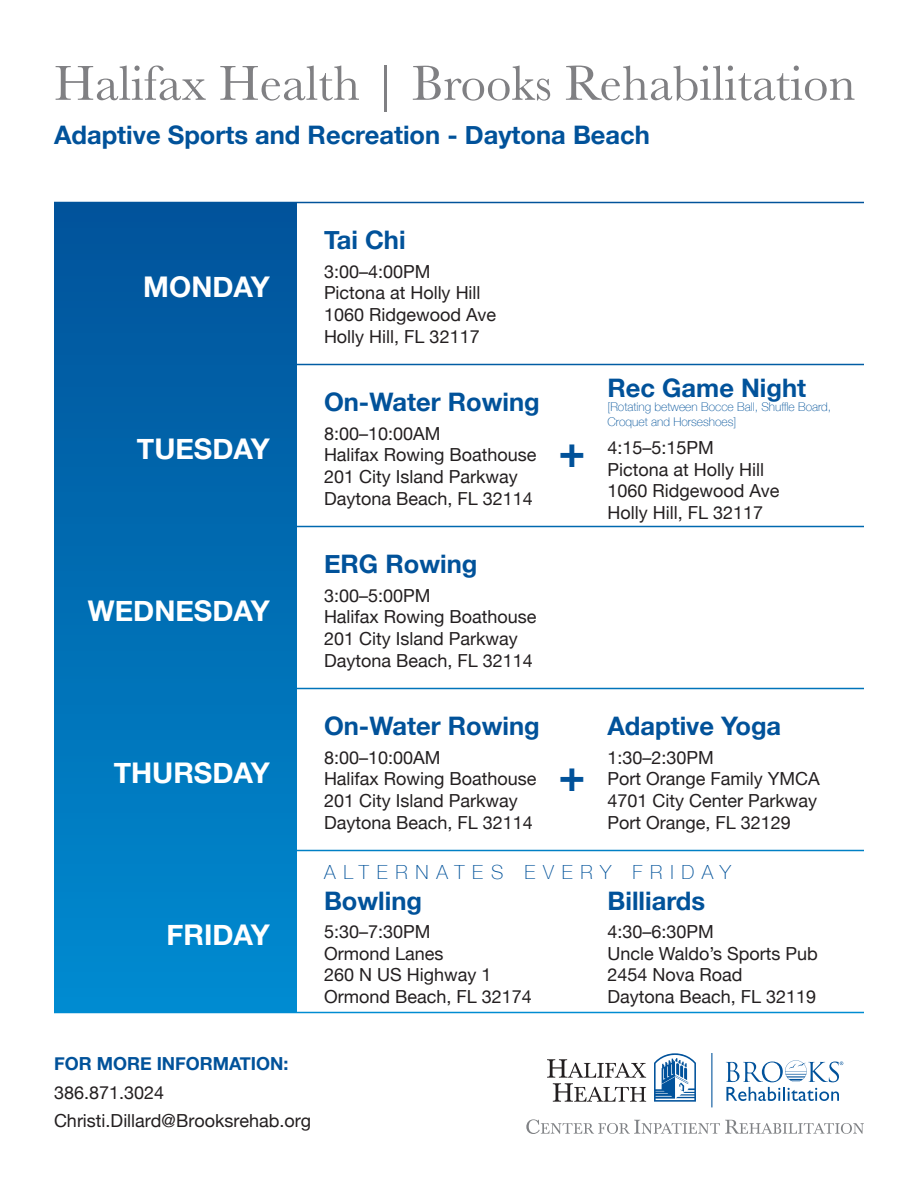
<style>
.page{position:relative;width:918px;height:1188px;background:#fff}
.page>*{position:absolute;margin:0;border:0;box-sizing:border-box;transform-origin:0 0}
.t1{font:51px "Baskerville";color:#808083}
.t2{font:700 45px "Helvetica Neue";color:#01529a}
.t3{font:700 28.5px "Helvetica Neue";color:#fff}
.t4{font:700 25.5px "Helvetica Neue";color:#01529a}
.t5{font:100 19.5px "Helvetica Neue";letter-spacing:.4em;color:#01529a}
.t6{font:18px/28.3px "Helvetica Neue";color:#231f20}
.t7{font:100 12px/14.4px "Helvetica Neue";color:#01529a}
.s1{font-weight:700;color:#01529a}
</style>
<div class="page">
<div style="left:54px;top:202px;width:243px;height:810px;background:linear-gradient(to bottom,#015299,#008bd0)"></div>
<hr style="left:54px;top:202px;width:810px;height:1px;background:#fff">
<svg style="left:726px;top:1060px;width:117px;height:41px"></svg>
<svg style="left:547px;top:1059px;width:99px;height:43px"></svg>
<svg style="left:654px;top:1053px;width:42px;height:49px"></svg>
<hr style="left:711px;top:1053px;width:1px;height:54px;background:#01529a">
<svg style="left:526px;top:1119px;width:338px;height:15px"></svg>
<p class="t1" style="left:54px;top:51px;width:803px">Halifax Health | Brooks Rehabilitation</p>
<p class="t4" style="left:54px;top:115px;width:598px">Adaptive Sports and Recreation - Daytona Beach</p>
<p class="t3" style="left:143px;top:265px;width:128px">MONDAY</p>
<p class="t3" style="left:137px;top:427px;width:135px">TUESDAY</p>
<p class="t3" style="left:88px;top:589px;width:184px">WEDNESDAY</p>
<p class="t3" style="left:114px;top:751px;width:158px">THURSDAY</p>
<p class="t3" style="left:167px;top:913px;width:105px">FRIDAY</p>
<p class="t4" style="left:324px;top:220px;width:83px">Tai Chi</p>
<p class="t6" style="left:324px;top:258px;width:108px">3:00–4:00PM</p>
<p class="t6" style="left:324px;top:280px;width:158px">Pictona at Holly Hill</p>
<p class="t6" style="left:324px;top:301px;width:174px">1060 Ridgewood Ave</p>
<p class="t6" style="left:324px;top:323px;width:157px">Holly Hill, FL 32117</p>
<p class="t4" style="left:324px;top:382px;width:217px">On-Water Rowing</p>
<p class="t6" style="left:324px;top:420px;width:118px">8:00–10:00AM</p>
<p class="t6" style="left:324px;top:442px;width:214px">Halifax Rowing Boathouse</p>
<p class="t6" style="left:324px;top:463px;width:195px">201 City Island Parkway</p>
<p class="t6" style="left:324px;top:485px;width:210px">Daytona Beach, FL 32114</p>
<p class="t4" style="left:324px;top:544px;width:155px">ERG Rowing</p>
<p class="t6" style="left:324px;top:582px;width:108px">3:00–5:00PM</p>
<p class="t6" style="left:324px;top:604px;width:214px">Halifax Rowing Boathouse</p>
<p class="t6" style="left:324px;top:625px;width:195px">201 City Island Parkway</p>
<p class="t6" style="left:324px;top:647px;width:210px">Daytona Beach, FL 32114</p>
<p class="t2" style="left:558px;top:416px;width:28px">+</p>
<p class="t4" style="left:608px;top:368px;width:200px">Rec Game Night</p>
<p class="t7" style="left:608px;top:399px;width:225px">[Rotating between Bocce Ball, Shuffle Board,<br>Croquet and Horseshoes]</p>
<p class="t6" style="left:608px;top:435px;width:108px">4:15–5:15PM</p>
<p class="t6" style="left:608px;top:456px;width:158px">Pictona at Holly Hill</p>
<p class="t6" style="left:608px;top:478px;width:174px">1060 Ridgewood Ave</p>
<p class="t6" style="left:608px;top:499px;width:157px">Holly Hill, FL 32117</p>
<p class="t4" style="left:324px;top:706px;width:217px">On-Water Rowing</p>
<p class="t6" style="left:324px;top:744px;width:118px">8:00–10:00AM</p>
<p class="t6" style="left:324px;top:766px;width:214px">Halifax Rowing Boathouse</p>
<p class="t6" style="left:324px;top:787px;width:195px">201 City Island Parkway</p>
<p class="t6" style="left:324px;top:809px;width:210px">Daytona Beach, FL 32114</p>
<p class="t4" style="left:608px;top:706px;width:175px">Adaptive Yoga</p>
<p class="t6" style="left:608px;top:744px;width:108px">1:30–2:30PM</p>
<p class="t6" style="left:608px;top:766px;width:214px">Port Orange Family YMCA</p>
<p class="t6" style="left:608px;top:787px;width:211px">4701 City Center Parkway</p>
<p class="t6" style="left:608px;top:809px;width:185px">Port Orange, FL 32129</p>
<p class="t5" style="left:324px;top:857px;width:409px">ALTERNATES EVERY FRIDAY</p>
<p class="t4" style="left:324px;top:881px;width:100px">Bowling</p>
<p class="t6" style="left:324px;top:918px;width:108px">5:30–7:30PM</p>
<p class="t6" style="left:324px;top:940px;width:121px">Ormond Lanes</p>
<p class="t6" style="left:324px;top:962px;width:169px">260 N US Highway 1</p>
<p class="t6" style="left:324px;top:983px;width:209px">Ormond Beach, FL 32174</p>
<p class="t2" style="left:558px;top:740px;width:28px">+</p>
<p class="t4" style="left:608px;top:881px;width:99px">Billiards</p>
<p class="t6" style="left:608px;top:918px;width:108px">4:30–6:30PM</p>
<p class="t6" style="left:608px;top:940px;width:212px">Uncle Waldo’s Sports Pub</p>
<p class="t6" style="left:608px;top:962px;width:137px">2454 Nova Road</p>
<p class="t6" style="left:608px;top:983px;width:210px">Daytona Beach, FL 32119</p>
<p class="t6" style="left:54px;top:1051px;width:259px"><span class="s1">FOR MORE INFORMATION:<br></span>386.871.3024<br>Christi.Dillard@Brooksrehab.org</p>
</div>
